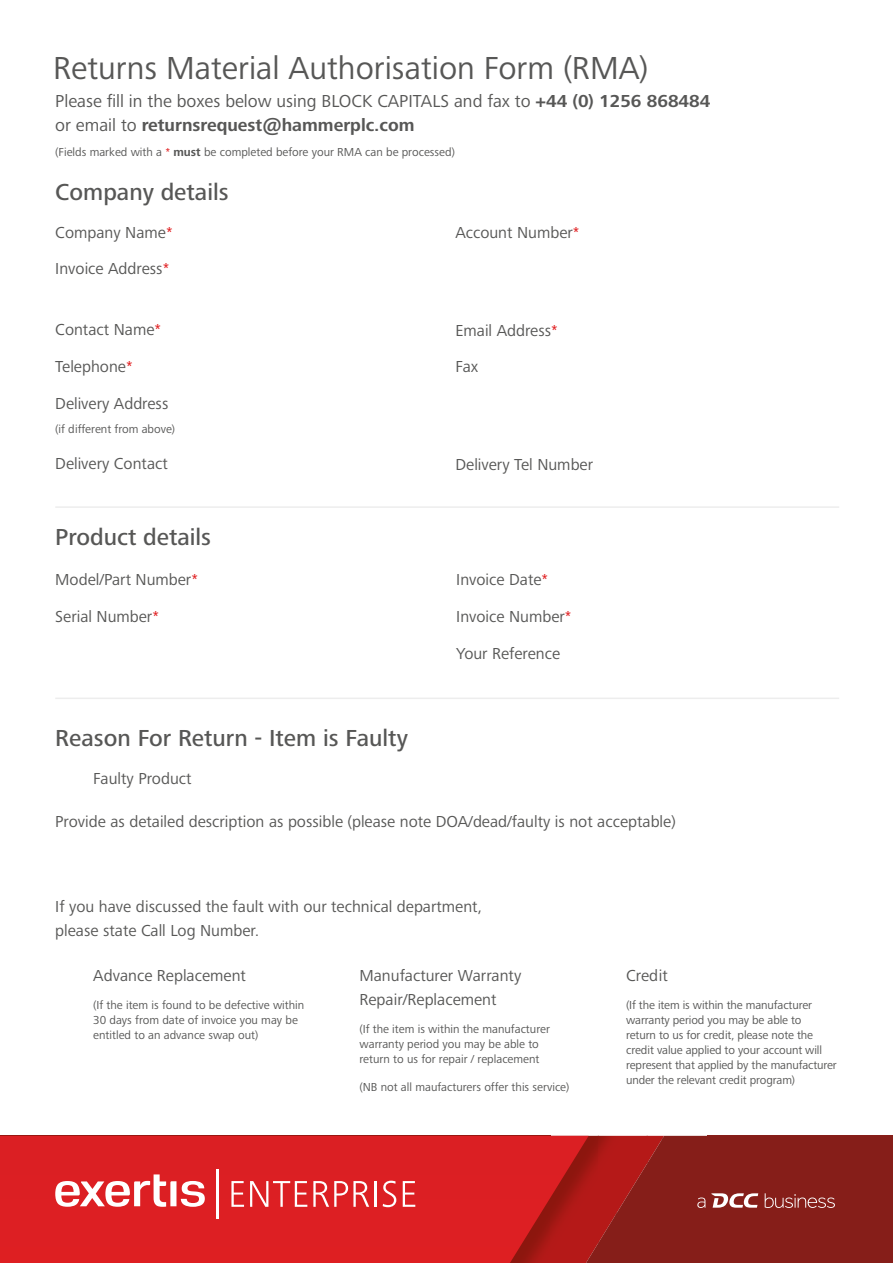
<style>
.page{position:relative;width:893px;height:1263px;background:#fff}
.page>*{position:absolute;margin:0;border:0;box-sizing:border-box;transform-origin:0 0}
.t1{font:33px "Frutiger Next Pro";color:#575756}
.t2{font:500 24px "Frutiger Next Pro";color:#575756}
.t3{font:18px/24px "Frutiger Next Pro";color:#575756}
.t4{font:16.5px/24px "Frutiger Next Pro";color:#575756}
.t5{font:12px/15px "Frutiger Next Pro";color:#575756}
.s1{font-weight:700}
.s2{color:#e11f21}
</style>
<div class="page">
<img style="left:598px;top:1136px;width:18px;height:76px">
<div style="left:801px;top:1136px;width:92px;height:127px;background:#861e19"></div>
<div style="left:755px;top:1136px;width:46px;height:127px;background:#861e19"></div>
<img style="left:616px;top:1136px;width:139px;height:127px">
<img style="left:589px;top:1212px;width:28px;height:51px">
<svg style="left:0;top:1136px;width:589px;height:127px;background:#d71e21"></svg>
<svg style="left:55px;top:1174px;width:150px;height:33px"></svg>
<hr style="left:216px;top:1170px;width:2px;height:49px;background:#fff">
<svg style="left:231px;top:1181px;width:13px;height:26px"></svg>
<svg style="left:250px;top:1181px;width:57px;height:26px"></svg>
<svg style="left:313px;top:1181px;width:56px;height:26px"></svg>
<hr style="left:374px;top:1181px;width:3px;height:26px;background:#fff">
<svg style="left:383px;top:1181px;width:13px;height:26px"></svg>
<svg style="left:403px;top:1181px;width:12px;height:26px"></svg>
<svg style="left:711px;top:1193px;width:47px;height:15px"></svg>
<svg style="left:765px;top:1193px;width:70px;height:15px"></svg>
<svg style="left:697px;top:1197px;width:8px;height:11px"></svg>
<hr style="left:55px;top:506px;width:784px;height:2px;background:#ededed">
<hr style="left:55px;top:698px;width:784px;height:1px;background:#ededed">
<h1 class="t1" style="left:53px;top:49px;width:597px">Returns Material Authorisation Form (RMA)</h1>
<h3 class="t3" style="left:55px;top:89px;width:657px">Please fill in the boxes below using BLOCK CAPITALS and fax to <span class="s1">+44 (0) 1256 868484 </span>or email to <span class="s1">returnsrequest@hammerplc.com</span></h3>
<p class="t5" style="left:55px;top:145px;width:401px">(Fields marked with a <span class="s2">*</span> <span class="s1">must</span> be completed before your RMA can be processed)</p>
<h2 class="t2" style="left:55px;top:178px;width:175px">Company details</h2>
<h3 class="t4" style="left:55px;top:220px;width:119px">Company Name<span class="s2">*</span></h3>
<h3 class="t4" style="left:55px;top:257px;width:116px">Invoice Address<span class="s2">*</span></h3>
<h3 class="t4" style="left:55px;top:318px;width:107px">Contact Name<span class="s2">*</span></h3>
<h3 class="t4" style="left:55px;top:354px;width:79px">Telephone<span class="s2">*</span></h3>
<h3 class="t4" style="left:55px;top:391px;width:115px">Delivery Address</h3>
<p class="t5" style="left:55px;top:421px;width:121px">(if different from above)</p>
<h3 class="t4" style="left:55px;top:452px;width:114px">Delivery Contact</h3>
<h2 class="t2" style="left:55px;top:524px;width:157px">Product details</h2>
<h3 class="t4" style="left:55px;top:568px;width:144px">Model/Part Number<span class="s2">*</span></h3>
<h3 class="t4" style="left:55px;top:604px;width:105px">Serial Number<span class="s2">*</span></h3>
<h2 class="t2" style="left:55px;top:724px;width:354px">Reason For Return - Item is Faulty</h2>
<h3 class="t4" style="left:93px;top:766px;width:100px">Faulty Product</h3>
<h3 class="t4" style="left:455px;top:220px;width:126px">Account Number<span class="s2">*</span></h3>
<h3 class="t4" style="left:455px;top:318px;width:104px">Email Address<span class="s2">*</span></h3>
<h3 class="t4" style="left:455px;top:355px;width:24px">Fax</h3>
<h3 class="t4" style="left:455px;top:452px;width:139px">Delivery Tel Number</h3>
<h3 class="t4" style="left:456px;top:568px;width:93px">Invoice Date<span class="s2">*</span></h3>
<h3 class="t4" style="left:456px;top:604px;width:117px">Invoice Number<span class="s2">*</span></h3>
<h3 class="t4" style="left:456px;top:641px;width:105px">Your Reference</h3>
<h3 class="t4" style="left:55px;top:810px;width:622px">Provide as detailed description as possible (please note DOA/dead/faulty is not acceptable)</h3>
<h3 class="t4" style="left:55px;top:894px;width:428px">If you have discussed the fault with our technical department, please state Call Log Number.</h3>
<h3 class="t4" style="left:93px;top:964px;width:154px">Advance Replacement</h3>
<p class="t5" style="left:93px;top:998px;width:213px">(If the item is found to be defective within<br>30 days from date of invoice you may be entitled to an advance swap out)</p>
<h3 class="t4" style="left:359px;top:964px;width:163px">Manufacturer Warranty<br>Repair/Replacement</h3>
<p class="t5" style="left:359px;top:1022px;width:192px">(If the item is within the manufacturer warranty period you may be able to return to us for repair / replacement</p>
<p class="t5" style="left:359px;top:1079px;width:211px">(NB not all maufacturers offer this service)</p>
<h3 class="t4" style="left:626px;top:964px;width:43px">Credit</h3>
<p class="t5" style="left:626px;top:998px;width:212px">(If the item is within the manufacturer warranty period you may be able to<br>return to us for credit, please note the credit value applied to your account will represent that applied by the manufacturer under the relevant credit program)</p>
</div>
